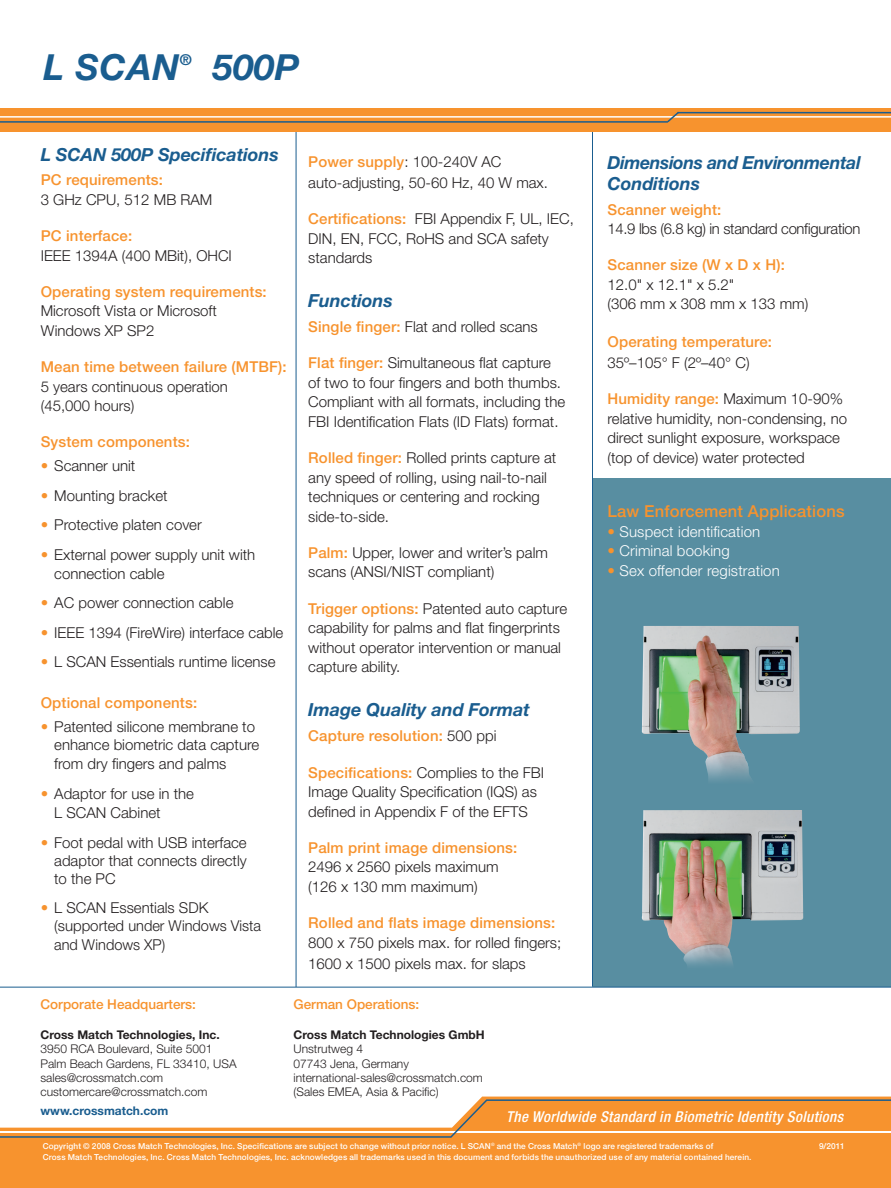
<style>
.page{position:relative;width:891px;height:1188px;background:#fff}
.page>*{position:absolute;margin:0;border:0;box-sizing:border-box;transform-origin:0 0}
.t1{font:italic 700 36px "Helvetica Neue LT Std";letter-spacing:.02em;color:#1a5d8f}
.t2{font:italic 700 18px/21px "Helvetica Neue LT Std";letter-spacing:-.005em;color:#1a5d8f}
.t3{font:500 16.5px "Helvetica Neue LT Std";letter-spacing:.01em;color:#f7932e}
.t4{font:300 15px/19.5px "Helvetica Neue LT Std";color:#231f20}
.t5{font:500 15px "Helvetica Neue LT Std";letter-spacing:.01em;color:#f7932e}
.t6{font:300 15px "Helvetica Neue LT Std";letter-spacing:.01em;color:#fff}
.t7{font:italic 500 condensed 15px "Helvetica Neue";letter-spacing:.025em;color:#fff}
.t8{font:300 15px "Helvetica Neue LT Std";letter-spacing:-.02em;color:#231f20}
.t9{font:italic 700 15px "Helvetica Neue LT Std";color:#1a5d8f}
.t10{font:500 13.5px "Helvetica Neue LT Std";color:#f7932e}
.t11{font:300 12px/14.4px "Helvetica Neue LT Std";color:#231f20}
.t12{font:700 12px "Helvetica Neue LT Std";color:#231f20}
.t13{font:700 12px "Helvetica Neue LT Std";color:#1a5d8f}
.t14{font:500 8.25px/10.5px "Helvetica Neue LT Std";letter-spacing:.015em;color:#fff}
.s1{color:#f7932e}
.s2{font-weight:500;color:#f7932e}
.s3{font-weight:300;color:#231f20}
</style>
<div class="page">
<div style="left:0;top:1097px;width:891px;height:91px;background:#f7932e"></div>
<svg style="left:0;top:1099px;width:891px;height:39px"></svg>
<div style="left:592px;top:479px;width:299px;height:508px;background:#588ea1"></div>
<hr style="left:296px;top:123px;width:1px;height:864px;background:#1a5d8f">
<hr style="left:0;top:987px;width:891px;height:1px;background:#1a5d8f">
<hr style="left:592px;top:117px;width:1px;height:869px;background:#1a5d8f">
<div style="left:0;top:108px;width:891px;height:23px;background:#f7932e"></div>
<hr style="left:0;top:116px;width:891px;height:2px;background:#fff">
<hr style="left:0;top:121px;width:668px;height:2px;background:#1a5d8f">
<svg style="left:666px;top:111px;width:15px;height:12px"></svg>
<hr style="left:678px;top:112px;width:213px;height:1px;background:#1a5d8f">
<img style="left:642px;top:626px;width:158px;height:155px">
<img style="left:642px;top:810px;width:161px;height:156px">
<h1 class="t1" style="left:44px;top:45px;width:137px">L SCAN</h1>
<p class="t9" style="left:180px;top:50px;width:13px">®</p>
<h1 class="t1" style="left:213px;top:45px;width:88px">500P</h1>
<p class="t2" style="left:41px;top:143px;width:240px">L SCAN 500P Specifications</p>
<p class="t5" style="left:41px;top:171px;width:124px">PC requirements:</p>
<p class="t4" style="left:41px;top:190px;width:173px">3 GHz CPU, 512 MB RAM</p>
<p class="t5" style="left:41px;top:227px;width:93px">PC interface:</p>
<p class="t4" style="left:41px;top:245px;width:193px">IEEE 1394A (400 MBit), OHCI</p>
<p class="t5" style="left:41px;top:283px;width:228px">Operating system requirements:</p>
<p class="t4" style="left:41px;top:301px;width:178px">Microsoft Vista or Microsoft<br>Windows XP SP2</p>
<p class="t5" style="left:41px;top:358px;width:248px">Mean time between failure (MTBF):</p>
<p class="t4" style="left:41px;top:376px;width:189px">5 years continuous operation (45,000 hours)</p>
<p class="t5" style="left:41px;top:433px;width:151px">System components:</p>
<p class="t4" style="left:41px;top:456px;width:96px"><span class="s1">•</span> Scanner unit</p>
<p class="t4" style="left:41px;top:485px;width:128px"><span class="s1">•</span> Mounting bracket</p>
<p class="t4" style="left:41px;top:515px;width:163px"><span class="s1">•</span> Protective platen cover</p>
<p class="t4" style="left:54px;top:544px;width:203px;text-indent:-14px"><span class="s1">•</span> External power supply unit with connection cable</p>
<p class="t4" style="left:41px;top:593px;width:194px"><span class="s1">•</span> AC power connection cable</p>
<p class="t4" style="left:41px;top:622px;width:244px"><span class="s1">•</span> IEEE 1394 (FireWire) interface cable</p>
<p class="t4" style="left:41px;top:652px;width:236px"><span class="s1">•</span> L SCAN Essentials runtime license</p>
<p class="t5" style="left:41px;top:693px;width:158px">Optional components:</p>
<p class="t4" style="left:41px;top:717px;width:220px;line-height:18px;text-align:right"><span class="s1">•</span> Patented silicone membrane to enhance biometric data capture</p>
<p class="t4" style="left:54px;top:754px;width:174px">from dry fingers and palms</p>
<p class="t4" style="left:54px;top:783px;width:141px;text-indent:-14px"><span class="s1">•</span> Adaptor for use in the<br>L SCAN Cabinet</p>
<p class="t4" style="left:54px;top:833px;width:194px;line-height:18px;text-align:justify;text-indent:-14px"><span class="s1">•</span> Foot pedal with USB interface adaptor that connects directly to the PC</p>
<p class="t4" style="left:54px;top:898px;width:208px;line-height:18px;text-indent:-14px"><span class="s1">•</span> L SCAN Essentials SDK (supported under Windows Vista</p>
<p class="t4" style="left:54px;top:935px;width:113px">and Windows XP)</p>
<p class="t4" style="left:308px;top:151px;width:241px;line-height:21px"><span class="s2">Power supply</span>: 100-240V AC auto-adjusting, 50-60 Hz, 40 W max.</p>
<p class="t4" style="left:308px;top:209px;width:267px"><span class="s2">Certifications:</span> FBI Appendix F, UL, IEC,<br>DIN, EN, FCC, RoHS and SCA safety standards</p>
<p class="t2" style="left:308px;top:290px;width:86px">Functions</p>
<p class="t4" style="left:308px;top:317px;width:231px"><span class="s2">Single finger:</span> Flat and rolled scans</p>
<p class="t4" style="left:308px;top:353px;width:258px"><span class="s2">Flat finger:</span> Simultaneous flat capture of two to four fingers and both thumbs.<br>Compliant with all formats, including the FBI Identification Flats (ID Flats) format.</p>
<p class="t4" style="left:308px;top:448px;width:250px"><span class="s2">Rolled finger:</span> Rolled prints capture at any speed of rolling, using nail-to-nail techniques or centering and rocking side-to-side.</p>
<p class="t4" style="left:308px;top:543px;width:241px"><span class="s2">Palm:</span> Upper, lower and writer’s palm scans (ANSI/NIST compliant)</p>
<p class="t4" style="left:308px;top:598px;width:260px"><span class="s2">Trigger options:</span> Patented auto capture capability for palms and flat fingerprints without operator intervention or manual capture ability.</p>
<p class="t2" style="left:308px;top:699px;width:223px">Image Quality and Format</p>
<p class="t5" style="left:308px;top:727px;width:190px">Capture resolution: <span class="s3">500 ppi</span></p>
<p class="t4" style="left:308px;top:762px;width:238px"><span class="s2">Specifications:</span> Complies to the FBI<br>Image Quality Specification (IQS) as defined in Appendix F of the EFTS</p>
<p class="t5" style="left:308px;top:839px;width:211px">Palm print image dimensions:</p>
<p class="t4" style="left:308px;top:857px;width:192px">2496 x 2560 pixels maximum (126 x 130 mm maximum)</p>
<p class="t5" style="left:308px;top:914px;width:249px">Rolled and flats image dimensions:</p>
<p class="t4" style="left:308px;top:931px;width:255px;line-height:21px">800 x 750 pixels max. for rolled fingers;<br>1600 x 1500 pixels max. for slaps</p>
<p class="t10" style="left:40px;top:996px;width:157px">Corporate Headquarters:</p>
<p class="t12" style="left:40px;top:1027px;width:181px">Cross Match Technologies, Inc.</p>
<p class="t11" style="left:40px;top:1042px;width:198px">3950 RCA Boulevard, Suite 5001<br>Palm Beach Gardens, FL 33410, USA sales@crossmatch.com customercare@crossmatch.com</p>
<p class="t10" style="left:294px;top:996px;width:127px">German Operations:</p>
<p class="t12" style="left:294px;top:1027px;width:193px">Cross Match Technologies GmbH</p>
<p class="t11" style="left:294px;top:1042px;width:191px">Unstrutweg 4<br>07743 Jena, Germany international-sales@crossmatch.com (Sales EMEA, Asia &amp; Pacific)</p>
<p class="t2" style="left:608px;top:152px;width:255px">Dimensions and Environmental<br>Conditions</p>
<p class="t5" style="left:608px;top:200px;width:115px">Scanner weight:</p>
<p class="t8" style="left:608px;top:220px;width:255px">14.9 lbs (6.8 kg) in standard configuration</p>
<p class="t5" style="left:608px;top:256px;width:179px">Scanner size (W x D x H):</p>
<p class="t4" style="left:608px;top:275px;width:202px">12.0" x 12.1" x 5.2"<br>(306 mm x 308 mm x 133 mm)</p>
<p class="t5" style="left:608px;top:333px;width:166px">Operating temperature:</p>
<p class="t4" style="left:608px;top:353px;width:144px">35º–105° F (2º–40° C)</p>
<p class="t4" style="left:608px;top:389px;width:241px"><span class="s2">Humidity range:</span> Maximum 10-90% relative humidity, non-condensing, no direct sunlight exposure, workspace (top of device) water protected</p>
<p class="t3" style="left:608px;top:502px;width:239px">Law Enforcement Applications</p>
<p class="t6" style="left:608px;top:522px;width:154px"><span class="s1">•</span> Suspect identification</p>
<p class="t6" style="left:608px;top:542px;width:124px"><span class="s1">•</span> Criminal booking</p>
<p class="t6" style="left:608px;top:561px;width:174px"><span class="s1">•</span> Sex offender registration</p>
<p class="t13" style="left:41px;top:1103px;width:129px">www.crossmatch.com</p>
<p class="t7" style="left:506px;top:1108px;width:338px">The Worldwide Standard in Biometric Identity Solutions</p>
<p class="t14" style="left:43px;top:1141px;width:710px">Copyright © 2008 Cross Match Technologies, Inc. Specifications are subject to change without prior notice. L SCAN<sup>®</sup> and the Cross Match<sup>®</sup> logo are registered trademarks of<br>Cross Match Technologies, Inc. Cross Match Technologies, Inc. acknowledges all trademarks used in this document and forbids the unauthorized use of any material contained herein.</p>
<p class="t14" style="left:819px;top:1140px;width:27px">9/2011</p>
</div>
